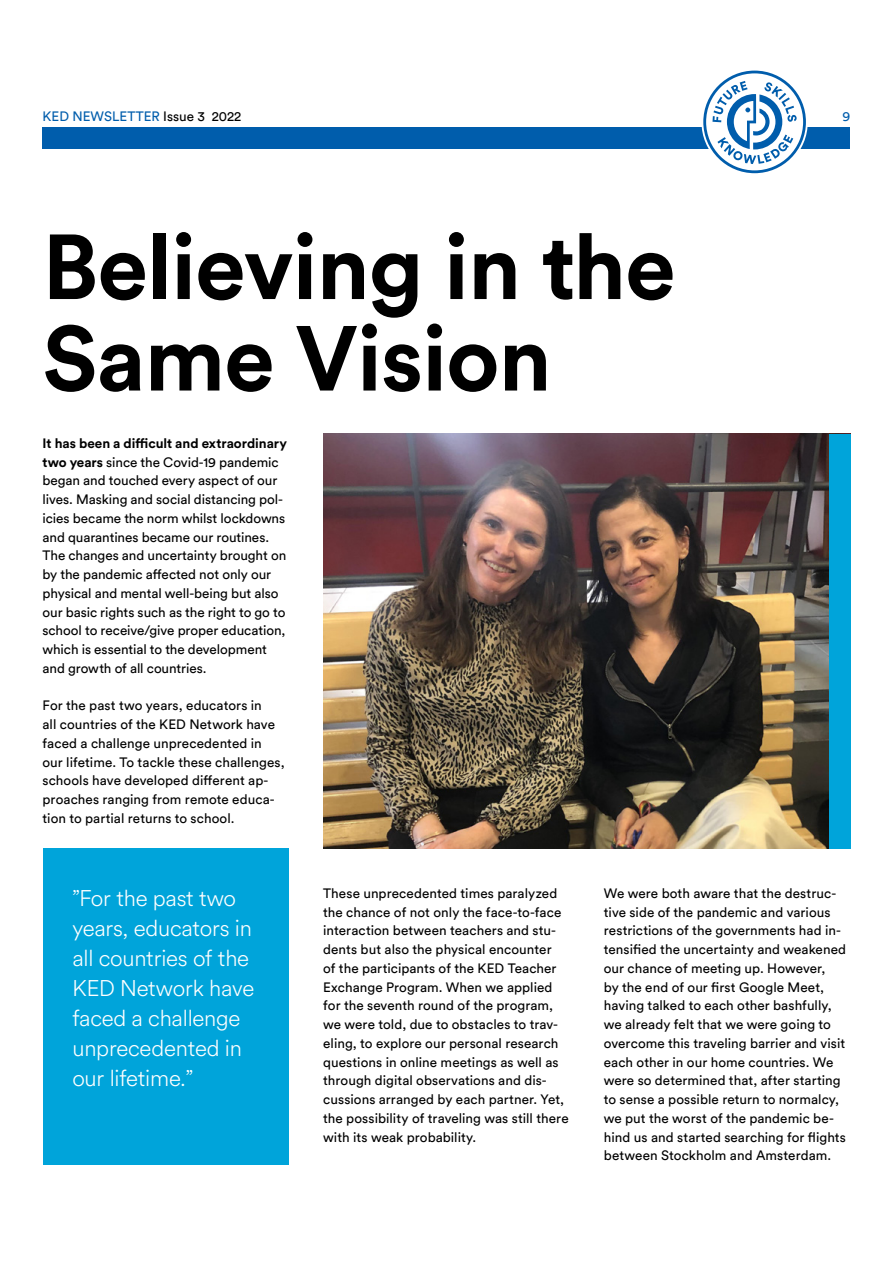
<style>
.page{position:relative;width:893px;height:1263px;background:#fff}
.page>*{position:absolute;margin:0;border:0;box-sizing:border-box;transform-origin:0 0}
.t1{font:700 91.05px/91.5px "Circular Std";letter-spacing:-.01em;color:#000}
.t2{font:300 22.5px/30px "Circular Air";letter-spacing:-.01em;color:#fff}
.t3{font:13.5px/18.8px "Circular Std";letter-spacing:.005em;color:#000}
.t4{font:13.5px "Circular Std";color:#005dac}
.s1{color:#000}
.s2{font-weight:700}
</style>
<div class="page">
<div style="left:43px;top:128px;width:807px;height:21px;background:#005dac"></div>
<svg style="left:703px;top:71px;width:103px;height:102px"></svg>
<img style="left:323px;top:434px;width:506px;height:414px">
<div style="left:829px;top:434px;width:21px;height:414px;background:#00a4da"></div>
<div style="left:44px;top:848px;width:245px;height:317px;background:#00a4da"></div>
<p class="t4" style="left:43px;top:109px;width:200px">KED NEWSLETTER <span class="s1">Issue 3 2022</span></p>
<p class="t4" style="left:843px;top:109px;width:9px">9</p>
<h1 class="t1" style="left:43px;top:219px;width:635px">Believing in the<br>Same Vision</h1>
<p class="t3" style="left:43px;top:433px;width:246px"><span class="s2">It has been a difficult and extraordinary two years</span> since the Covid-19 pandemic began and touched every aspect of our lives. Masking and social distancing pol&shy;icies became the norm whilst lockdowns and quarantines became our routines.<br>The changes and uncertainty brought on by the pandemic affected not only our physical and mental well-being but also our basic rights such as the right to go to school to receive/give proper education, which is essential to the development and growth of all countries.</p>
<p class="t3" style="left:43px;top:696px;width:244px">For the past two years, educators in<br>all countries of the KED Network have faced a challenge unprecedented in our lifetime. To tackle these challenges, schools have developed different ap&shy;proaches ranging from remote educa&shy;tion to partial returns to school.</p>
<h2 class="t2" style="left:72px;top:882px;width:183px">”For the past two years, educators in all countries of the<br>KED Network have faced a challenge unprecedented in our lifetime.”</h2>
<p class="t3" style="left:323px;top:884px;width:247px">These unprecedented times paralyzed the chance of not only the face-to-face interaction between teachers and stu&shy;dents but also the physical encounter<br>of the participants of the KED Teacher Exchange Program. When we applied for the seventh round of the program, we were told, due to obstacles to trav&shy;eling, to explore our personal research questions in online meetings as well as through digital observations and dis&shy;cussions arranged by each partner. Yet, the possibility of traveling was still there with its weak probability.</p>
<p class="t3" style="left:604px;top:884px;width:244px">We were both aware that the destruc&shy;tive side of the pandemic and various restrictions of the governments had in&shy;tensified the uncertainty and weakened our chance of meeting up. However,<br>by the end of our first Google Meet, having talked to each other bashfully, we already felt that we were going to overcome this traveling barrier and visit each other in our home countries. We were so determined that, after starting to sense a possible return to normalcy, we put the worst of the pandemic be&shy;hind us and started searching for flights between Stockholm and Amsterdam.</p>
</div>
